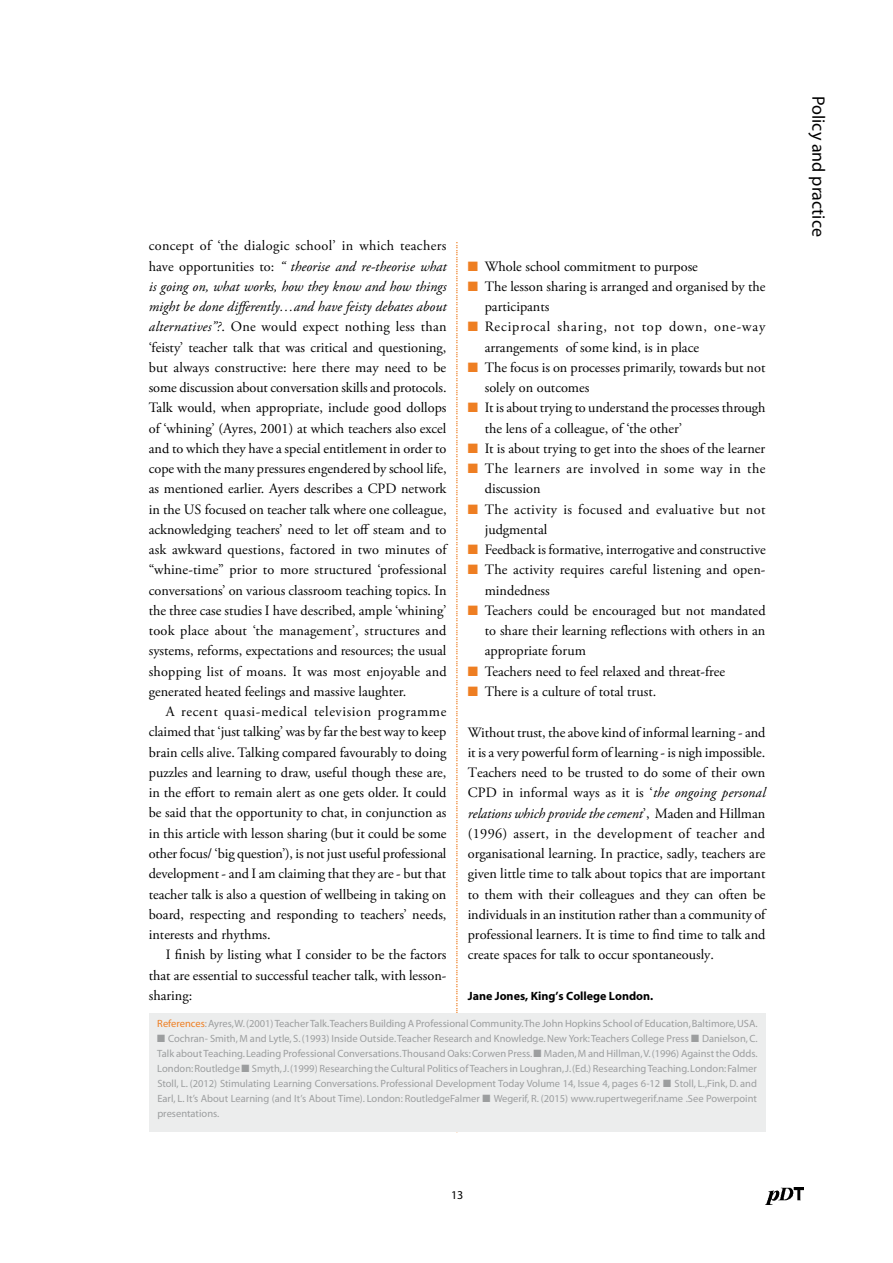
<style>
.page{position:relative;width:893px;height:1263px;background:#fff}
.page>*{position:absolute;margin:0;border:0;box-sizing:border-box;transform-origin:0 0}
.t1{font:18px "Myriad MM 400 600";color:#000}
.t2{font:14.25px/20.2px "Adobe Garamond Pro";color:#000;text-align:justify}
.t3{font:14.25px/20.2px "Adobe Garamond Pro";letter-spacing:.05em;color:#000}
.t4{font:14.25px/20.2px "Adobe Garamond Pro";letter-spacing:.03em;color:#000}
.t5{font:14.25px/20.2px "Adobe Garamond Pro";letter-spacing:.035em;color:#000}
.t6{font:12px "Helvetica";color:#ee7e22}
.t7{font:12px "Myriad MM 700 600";color:#000}
.t8{font:12px "Myriad MM 400 600";color:#000}
.t9{font:10.5px/15px "Myriad MM 400 600";color:#9c9e9f;text-align:justify}
.s1{font-style:italic}
.s2{color:#ee7e22}
</style>
<div class="page">
<img style="left:766px;top:1187px;width:37px;height:17px">
<div style="left:149px;top:1013px;width:616px;height:118px;background:#eceded"></div>
<p class="t2" style="left:149px;top:236px;width:299px">concept of ‘the dialogic school’ in which teachers have opportunities to: <span class="s1">“ theorise and re-theorise what is going on, what works, how they know and how things might be done differently…and have feisty debates about alternatives”?</span>. One would expect nothing less than ‘feisty’ teacher talk that was critical and questioning, but always constructive: here there may need to be some discussion about conversation skills and protocols.<br>Talk would, when appropriate, include good dollops of ‘whining’ (Ayres, 2001) at which teachers also excel and to which they have a special entitlement in order to cope with the many pressures engendered by school life, as mentioned earlier. Ayers describes a CPD network in the US focused on teacher talk where one colleague, acknowledging teachers’ need to let off steam and to ask awkward questions, factored in two minutes of “whine-time” prior to more structured ‘professional conversations’ on various classroom teaching topics. In the three case studies I have described, ample ‘whining’ took place about ‘the management’, structures and systems, reforms, expectations and resources; the usual shopping list of moans. It was most enjoyable and generated heated feelings and massive laughter.</p>
<p class="t2" style="left:149px;top:702px;width:299px;text-indent:17px">A recent quasi-medical television programme claimed that ‘just talking’ was by far the best way to keep brain cells alive. Talking compared favourably to doing puzzles and learning to draw, useful though these are, in the effort to remain alert as one gets older. It could be said that the opportunity to chat, in conjunction as in this article with lesson sharing (but it could be some other focus/ ‘big question’), is not just useful professional development - and I am claiming that they are - but that teacher talk is also a question of wellbeing in taking on board, respecting and responding to teachers’ needs, interests and rhythms.</p>
<p class="t2" style="left:149px;top:945px;width:299px;text-indent:17px">I finish by listing what I consider to be the factors that are essential to successful teacher talk, with lesson&shy;sharing:</p>
<p class="t6" style="left:470px;top:241px;width:893px;rotate:90deg">.......................................................................................................................................................................................................................................................................................................................................................................................</p>
<p class="t2" style="left:468px;top:257px;width:232px"><span class="s2">■</span> Whole school commitment to purpose</p>
<p class="t2" style="left:485px;top:277px;width:282px;text-indent:-17px"><span class="s2">■</span> The lesson sharing is arranged and organised by the participants</p>
<p class="t3" style="left:485px;top:317px;width:282px;text-indent:-17px"><span class="s2">■</span> Reciprocal sharing, not top down, one-way arrangements of some kind, is in place</p>
<p class="t2" style="left:485px;top:358px;width:282px;text-indent:-17px"><span class="s2">■</span> The focus is on processes primarily, towards but not solely on outcomes</p>
<p class="t2" style="left:485px;top:398px;width:282px;text-indent:-17px"><span class="s2">■</span> It is about trying to understand the processes through the lens of a colleague, of ‘the other’</p>
<p class="t2" style="left:468px;top:439px;width:299px"><span class="s2">■</span> It is about trying to get into the shoes of the learner</p>
<p class="t5" style="left:485px;top:459px;width:282px;text-indent:-17px"><span class="s2">■</span> The learners are involved in some way in the discussion</p>
<p class="t4" style="left:485px;top:500px;width:282px;text-indent:-17px"><span class="s2">■</span> The activity is focused and evaluative but not judgmental</p>
<p class="t2" style="left:468px;top:540px;width:299px"><span class="s2">■</span> Feedback is formative, interrogative and constructive</p>
<p class="t2" style="left:485px;top:560px;width:282px;text-indent:-17px"><span class="s2">■</span> The activity requires careful listening and open&shy;mindedness</p>
<p class="t2" style="left:485px;top:601px;width:282px;text-indent:-17px"><span class="s2">■</span> Teachers could be encouraged but not mandated to share their learning reflections with others in an appropriate forum</p>
<p class="t2" style="left:468px;top:662px;width:259px"><span class="s2">■</span> Teachers need to feel relaxed and threat-free</p>
<p class="t2" style="left:468px;top:682px;width:190px"><span class="s2">■</span> There is a culture of total trust.</p>
<p class="t2" style="left:468px;top:722px;width:299px">Without trust, the above kind of informal learning - and it is a very powerful form of learning - is nigh impossible.<br>Teachers need to be trusted to do some of their own CPD in informal ways as it is ‘<span class="s1">the ongoing personal relations which provide the cement</span>’, Maden and Hillman (1996) assert, in the development of teacher and organisational learning. In practice, sadly, teachers are given little time to talk about topics that are important to them with their colleagues and they can often be individuals in an institution rather than a community of professional learners. It is time to find time to talk and create spaces for talk to occur spontaneously.</p>
<p class="t7" style="left:468px;top:990px;width:187px">Jane Jones, King’s College London.</p>
<p class="t9" style="left:157px;top:1017px;width:602px"><span class="s2">References</span>: Ayres, W. (2001) Teacher Talk.Teachers Building A Professional Community.The John Hopkins School of Education, Baltimore, USA.</p>
<p class="t9" style="left:157px;top:1032px;width:602px">■ Cochran- Smith, M and Lytle, S. (1993) Inside Outside. Teacher Research and Knowledge. New York: Teachers College Press ■ Danielson, C.<br>Talk about Teaching. Leading Professional Conversations.Thousand Oaks: Corwen Press. ■ Maden, M and Hillman, V. (1996) Against the Odds.<br>London: Routledge ■ Smyth, J. (1999) Researching the Cultural Politics of Teachers in Loughran, J. (Ed.) Researching Teaching. London: Falmer Stoll, L. (2012) Stimulating Learning Conversations. Professional Development Today Volume 14, Issue 4, pages 6-12 ■ Stoll, L.,Fink, D. and Earl, L. It’s About Learning (and It’s About Time). London: RoutledgeFalmer ■ Wegerif, R. (2015) www.rupertwegerif.name .See Powerpoint presentations.</p>
<p class="t8" style="left:451px;top:1189px;width:14px">13</p>
<p class="t1" style="left:827px;top:96px;width:142px;rotate:90deg">Policy and practice</p>
</div>
